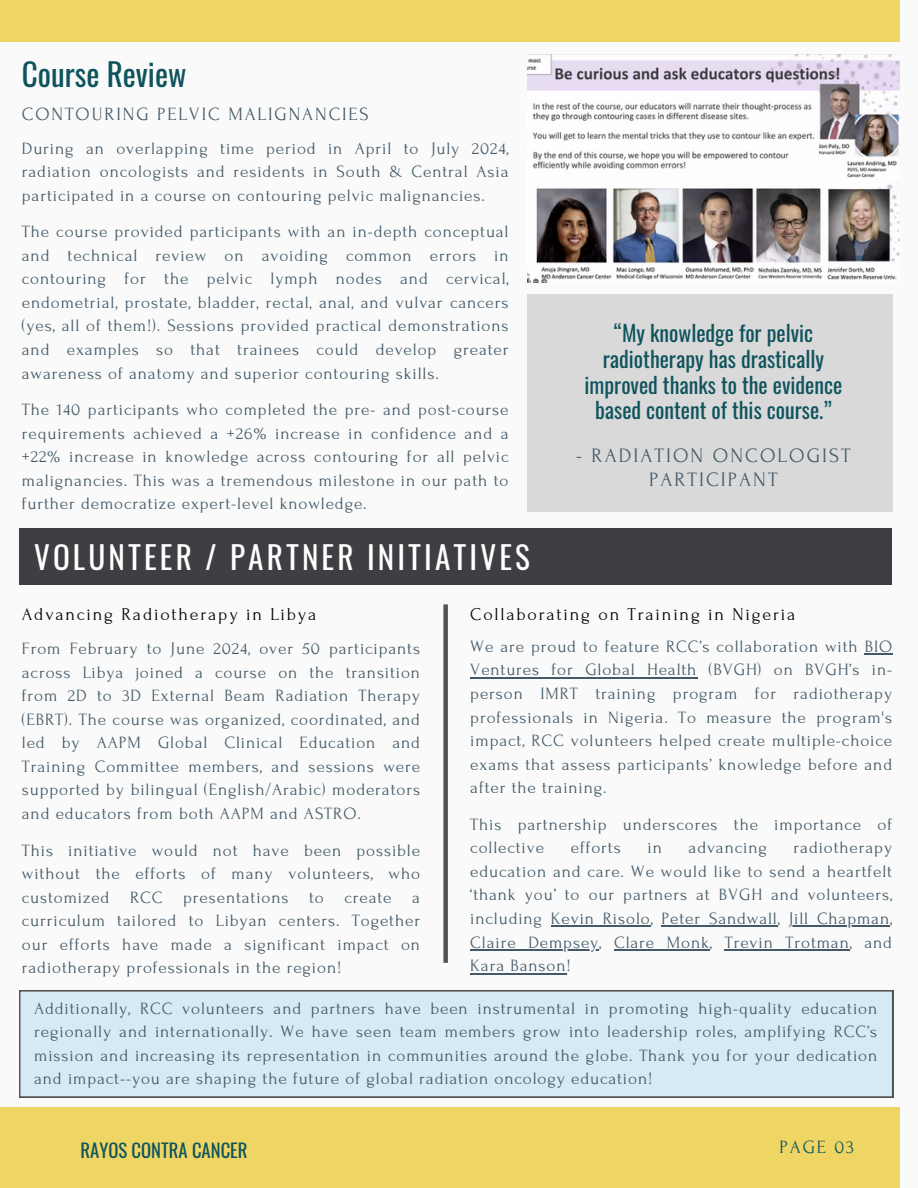
<style>
.page{position:relative;width:918px;height:1188px;background:#fafafa}
.page>*{position:absolute;margin:0;border:0;box-sizing:border-box;transform-origin:0 0}
.t1{font:31.2px "Oswald";letter-spacing:.1em;color:#fff}
.t2{font:31.2px "Oswald";color:#0f535d}
.t3{font:21.9px/25.8px "Oswald";color:#0f535d;text-align:center}
.t4{font:20.4px/23.7px "Forum";letter-spacing:.1em;color:#435967;text-align:center}
.t5{font:18.75px "Oswald";color:#0f535d}
.t6{font:18.75px "Forum";letter-spacing:.1em;color:#0f535d}
.t7{font:18.6px "Forum";letter-spacing:.1em;color:#435967}
.t8{font:18px "Forum";letter-spacing:.1em;color:#000}
.t9{font:17.25px/23.5px "Forum";letter-spacing:.05em;color:#435967;text-align:justify}
</style>
<div class="page">
<div style="left:0;top:1107px;width:900px;height:81px;background:#eed564"></div>
<div style="left:527px;top:295px;width:366px;height:217px;background:#d9d9d9"></div>
<div style="left:0;top:0;width:900px;height:42px;background:#eed564"></div>
<img style="left:527px;top:55px;width:373px;height:227px">
<div style="left:443px;top:604px;width:5px;height:359px;background:#545454"></div>
<div style="left:19px;top:990px;width:874px;height:107px;background:#d5eaf4"></div>
<div style="left:19px;top:528px;width:873px;height:57px;background:#3f3f43"></div>
<hr style="left:865px;top:653px;width:28px;height:2px;background:#435967">
<hr style="left:470px;top:677px;width:227px;height:2px;background:#435967">
<hr style="left:551px;top:926px;width:100px;height:1px;background:#435967">
<hr style="left:662px;top:926px;width:116px;height:1px;background:#435967">
<hr style="left:789px;top:926px;width:101px;height:1px;background:#435967">
<hr style="left:470px;top:949px;width:129px;height:2px;background:#435967">
<hr style="left:614px;top:949px;width:96px;height:2px;background:#435967">
<hr style="left:725px;top:949px;width:125px;height:2px;background:#435967">
<hr style="left:470px;top:973px;width:96px;height:1px;background:#435967">
<h3 class="t2" style="left:22px;top:49px;width:166px">Course Review</h3>
<p class="t7" style="left:22px;top:104px;width:348px">CONTOURING PELVIC MALIGNANCIES</p>
<p class="t9" style="left:22px;top:137px;width:488px">During an overlapping time period in April to July 2024, radiation oncologists and residents in South &amp; Central Asia participated in a course on contouring pelvic malignancies.</p>
<p class="t9" style="left:22px;top:220px;width:488px">The course provided participants with an in-depth conceptual and technical review on avoiding common errors in contouring for the pelvic lymph nodes and cervical, endometrial, prostate, bladder, rectal, anal, and vulvar cancers (yes, all of them!). Sessions provided practical demonstrations and examples so that trainees could develop greater awareness of anatomy and superior contouring skills.</p>
<p class="t9" style="left:22px;top:398px;width:488px">The 140 participants who completed the pre- and post-course requirements achieved a +26% increase in confidence and a +22% increase in knowledge across contouring for all pelvic malignancies. This was a tremendous milestone in our path to further democratize expert-level knowledge.</p>
<p class="t3" style="left:585px;top:319px;width:259px">“My knowledge for pelvic radiotherapy has drastically improved thanks to the evidence based content of this course.”</p>
<h4 class="t4" style="left:576px;top:444px;width:276px">- RADIATION ONCOLOGIST<br>PARTICIPANT</h4>
<h1 class="t1" style="left:34px;top:533px;width:497px">VOLUNTEER / PARTNER INITIATIVES</h1>
<p class="t8" style="left:22px;top:605px;width:296px">Advancing Radiotherapy in Libya</p>
<p class="t8" style="left:470px;top:605px;width:327px">Collaborating on Training in Nigeria</p>
<p class="t9" style="left:22px;top:637px;width:400px">From February to June 2024, over 50 participants across Libya joined a course on the transition from 2D to 3D External Beam Radiation Therapy (EBRT). The course was organized, coordinated, and led by AAPM Global Clinical Education and Training Committee members, and sessions were supported by bilingual (English/Arabic) moderators and educators from both AAPM and ASTRO.</p>
<p class="t9" style="left:22px;top:839px;width:400px">This initiative would not have been possible without the efforts of many volunteers, who customized RCC presentations to create a curriculum tailored to Libyan centers. Together our efforts have made a significant impact on radiotherapy professionals in the region!</p>
<p class="t9" style="left:470px;top:635px;width:423px">We are proud to feature RCC’s collaboration with BIO Ventures for Global Health (BVGH) on BVGH’s in&shy;person IMRT training program for radiotherapy professionals in Nigeria. To measure the program's impact, RCC volunteers helped create multiple-choice exams that assess participants’ knowledge before and after the training.</p>
<p class="t9" style="left:470px;top:813px;width:423px">This partnership underscores the importance of collective</p>
<p class="t9" style="left:470px;top:836px;width:423px;text-indent:323px">radiotherapy education and care. We would like to send a heartfelt ‘thank you’ to our partners at BVGH and volunteers, including Kevin Risolo, Peter Sandwall,</p>
<p class="t9" style="left:571px;top:836px;width:52px">efforts</p>
<p class="t9" style="left:648px;top:836px;width:16px">in</p>
<p class="t9" style="left:689px;top:836px;width:80px">advancing</p>
<p class="t9" style="left:789px;top:907px;width:105px">Jill Chapman,</p>
<p class="t9" style="left:470px;top:931px;width:423px">Claire Dempsey, Clare Monk, Trevin Trotman, and<br>Kara Banson!</p>
<p class="t9" style="left:34px;top:996px;width:845px">Additionally, RCC volunteers and partners have been instrumental in promoting high-quality education regionally and internationally. We have seen team members grow into leadership roles, amplifying RCC’s mission and increasing its representation in communities around the globe. Thank you for your dedication and impact--you are shaping the future of global radiation oncology education!</p>
<h2 class="t5" style="left:81px;top:1136px;width:168px">RAYOS CONTRA CANCER</h2>
<h5 class="t6" style="left:780px;top:1137px;width:76px">PAGE 03</h5>
</div>
